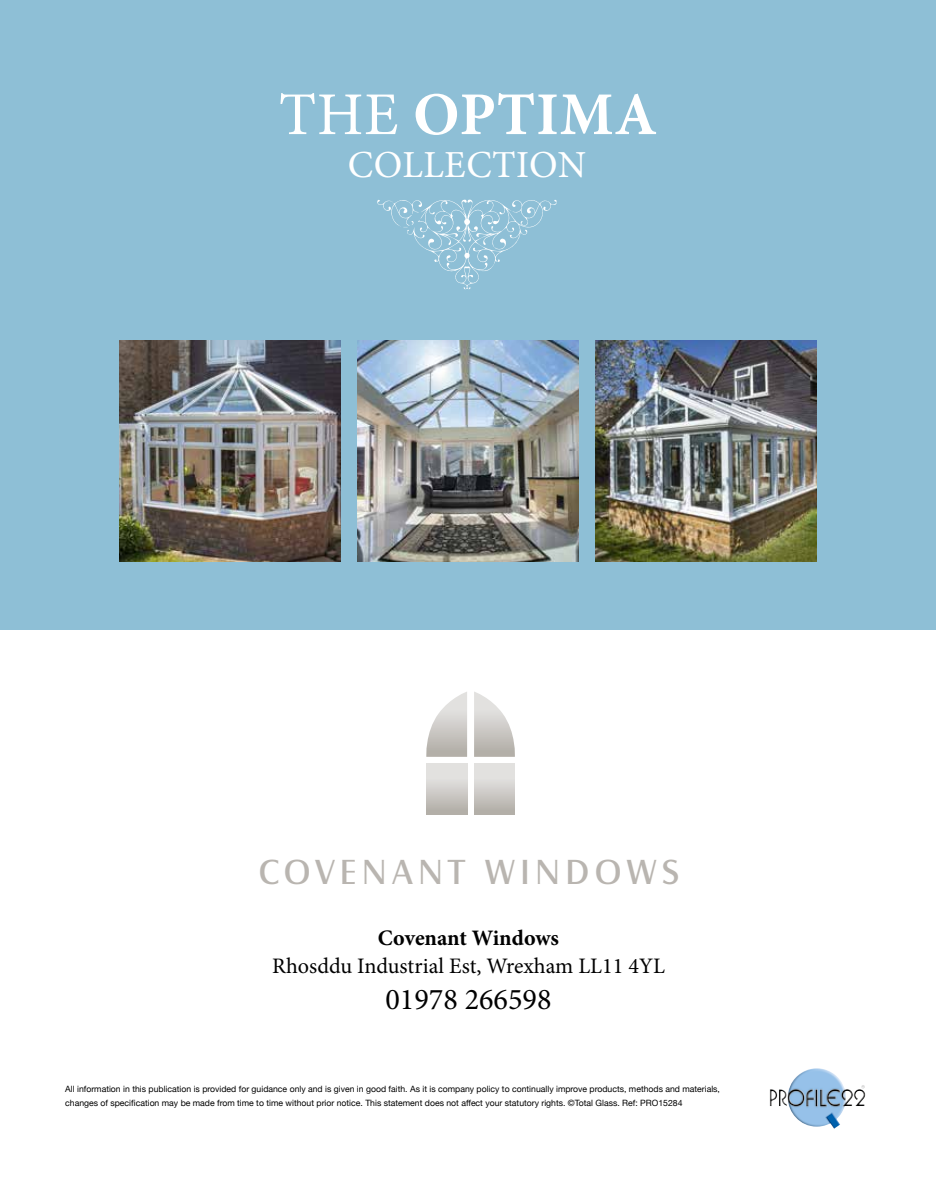
<style>
.page{position:relative;width:936px;height:1191px;background:#fff}
.page>*{position:absolute;margin:0;border:0;box-sizing:border-box;transform-origin:0 0}
.t1{font:700 60.75px "Minion Pro";letter-spacing:.01em;color:#fff}
.t2{font:38.25px "Minion Pro";letter-spacing:.01em;color:#fff}
.t3{font:36.15px "Castle T";letter-spacing:.155em;color:#b9b5b0}
.t4{font:30.15px "Minion Pro";color:#000}
.t5{font:22.05px "Minion Pro";color:#000}
.t6{font:700 22.05px "Minion Pro";letter-spacing:-.005em;color:#000}
.t7{font:8.7px/14.4px "Helvetica Neue";color:#000}
.s1{font-weight:400}
</style>
<div class="page">
<div style="left:0;top:0;width:935px;height:629px;background:#8ebfd6"></div>
<svg style="left:377px;top:199px;width:179px;height:90px"></svg>
<img style="left:357px;top:340px;width:221px;height:221px">
<img style="left:595px;top:340px;width:221px;height:221px">
<img style="left:119px;top:340px;width:221px;height:221px">
<img style="left:769px;top:1068px;width:96px;height:60px">
<div style="left:474px;top:764px;width:41px;height:51px;background:linear-gradient(to bottom,#ededec,#b2aea7)"></div>
<div style="left:426px;top:764px;width:41px;height:51px;background:linear-gradient(to bottom,#ededec,#b2aea7)"></div>
<svg style="left:474px;top:692px;width:41px;height:65px"></svg>
<svg style="left:426px;top:692px;width:41px;height:65px"></svg>
<h1 class="t1" style="left:279px;top:72px;width:380px"><span class="s1">the</span> Optima</h1>
<h2 class="t2" style="left:348px;top:139px;width:240px">Collection</h2>
<h3 class="t3" style="left:259px;top:852px;width:422px">COVENANT WINDOWS</h3>
<h3 class="t6" style="left:378px;top:922px;width:183px">Covenant Windows</h3>
<h3 class="t5" style="left:272px;top:951px;width:393px">Rhosddu Industrial Est, Wrexham LL 11 4YL</h3>
<h3 class="t4" style="left:385px;top:979px;width:168px">01978 266598</h3>
<p class="t7" style="left:65px;top:1082px;width:656px">All information in this publication is provided for guidance only and is given in good faith. As it is company policy to continually improve products, methods and materials, changes of specification may be made from time to time without prior notice. This statement does not affect your statutory rights. ©Total Glass. Ref: PRO15284</p>
</div>
